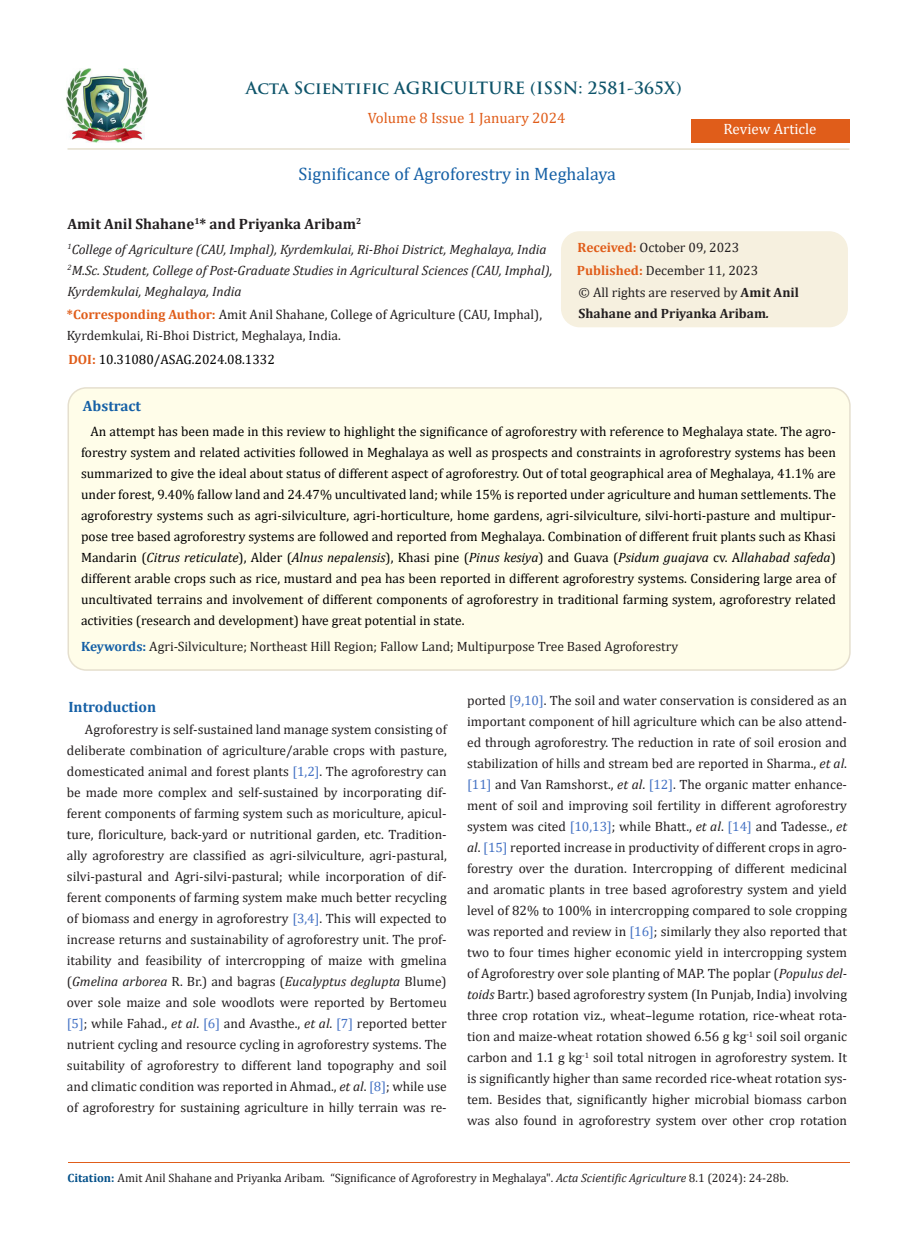
<style>
.page{position:relative;width:917px;height:1260px;background:#fff}
.page>*{position:absolute;margin:0;border:0;box-sizing:border-box;transform-origin:0 0}
.t1{font:18px "Cambria";color:#1560a6}
.t2{font:700 16.5px "Trajan Pro";color:#0e546a}
.t3{font:700 15px "Cambria";color:#231f20}
.t4{font:15px "Cambria";color:#e05d1a}
.t5{font:700 15px "Cambria";color:#1560a6}
.t6{font:15px "Cambria";color:#fff}
.t7{font:13.5px/21px "Cambria";color:#231f20;text-align:justify}
.t8{font:13.5px/21px "Cambria";color:#000;text-align:justify}
.t9{font:italic 13.5px/21px "Cambria";color:#231f20}
.t10{font:700 13.5px/21px "Cambria";color:#231f20}
.t11{font:12px "Cambria";color:#231f20}
.s1{font-weight:700;color:#e05d1a}
.s2{font-weight:400}
.s3{font-style:italic}
.s4{font-weight:700;color:#1560a6}
.s5{color:#4472c4}
.s6{font-weight:700;color:#035089}
</style>
<div class="page">
<img style="left:67px;top:68px;width:80px;height:74px">
<div style="left:690px;top:119px;width:159px;height:23px;background:#e05d1a"></div>
<div style="left:561px;top:232px;width:286px;height:95px;background:#f6f0df;border-radius:18px"></div>
<div style="left:561px;top:231px;width:286px;height:96px;border:2px solid #f6f0df;border-radius:18px"></div>
<div style="left:68px;top:388px;width:781px;height:282px;background:#fffde9;border-radius:18px"></div>
<div style="left:67px;top:387px;width:783px;height:284px;border:2px solid #e5dfce;border-radius:18px"></div>
<hr style="left:68px;top:1163px;width:781px;height:1px;background:#e05d1a">
<hr style="left:67px;top:148px;width:782px;height:2px;background:#e5dfce">
<p class="t2" style="left:246px;top:77px;width:437px">Acta Scientific AGRICULTURE (ISSN: 2581-365X)</p>
<p class="t4" style="left:368px;top:109px;width:199px">Volume 8 Issue 1 January 2024</p>
<p class="t6" style="left:723px;top:120px;width:94px">Review Article</p>
<p class="t1" style="left:298px;top:163px;width:319px">Significance of Agroforestry in Meghalaya</p>
<p class="t3" style="left:67px;top:214px;width:295px">Amit Anil Shahane<sup>1</sup>* and Priyanka Aribam<sup>2</sup></p>
<p class="t9" style="left:67px;top:238px;width:480px"><sup>1</sup>College of Agriculture (CAU, Imphal), Kyrdemkulai, Ri-Bhoi District, Meghalaya, India</p>
<p class="t9" style="left:67px;top:259px;width:486px"><sup>2</sup>M.Sc. Student, College of Post-Graduate Studies in Agricultural Sciences (CAU, Imphal),<br>Kyrdemkulai, Meghalaya, India</p>
<p class="t7" style="left:67px;top:304px;width:476px"><span class="s1">*Corresponding Author:</span> Amit Anil Shahane, College of Agriculture (CAU, Imphal),<br>Kyrdemkulai, Ri-Bhoi District, Meghalaya, India.</p>
<p class="t7" style="left:577px;top:237px;width:163px"><span class="s1">Received:</span> October 09, 2023</p>
<p class="t7" style="left:576px;top:260px;width:183px"><span class="s1">Published:</span> December 11, 2023</p>
<p class="t10" style="left:578px;top:281px;width:222px"><span class="s2">© All rights are reserved by</span> Amit Anil<br>Shahane and Priyanka Aribam<span class="s3">.</span></p>
<p class="t8" style="left:68px;top:349px;width:208px"><span class="s1">DOI:</span> 10.31080/ASAG.2024.08.1332</p>
<p class="t5" style="left:83px;top:396px;width:60px">Abstract</p>
<p class="t8" style="left:81px;top:421px;width:756px;text-indent:9px">An attempt has been made in this review to highlight the significance of agroforestry with reference to Meghalaya state. The agro&shy;forestry system and related activities followed in Meghalaya as well as prospects and constraints in agroforestry systems has been summarized to give the ideal about status of different aspect of agroforestry. Out of total geographical area of Meghalaya, 41.1% are under forest, 9.40% fallow land and 24.47% uncultivated land; while 15% is reported under agriculture and human settlements. The agroforestry systems such as agri-silviculture, agri-horticulture, home gardens, agri-silviculture, silvi-horti-pasture and multipur&shy;pose tree based agroforestry systems are followed and reported from Meghalaya. Combination of different fruit plants such as Khasi Mandarin (<span class="s3">Citrus reticulate</span>), Alder (<span class="s3">Alnus nepalensis</span>), Khasi pine (<span class="s3">Pinus kesiya</span>) and Guava (<span class="s3">Psidum guajava</span> cv. A<span class="s3">llahabad safeda</span>) different arable crops such as rice, mustard and pea has been reported in different agroforestry systems. Considering large area of uncultivated terrains and involvement of different components of agroforestry in traditional farming system, agroforestry related activities (research and development) have great potential in state.</p>
<p class="t7" style="left:81px;top:636px;width:598px"><span class="s4">Keywords:</span> Agri-Silviculture; Northeast Hill Region; Fallow Land; Multipurpose Tree Based Agroforestry</p>
<p class="t5" style="left:68px;top:696px;width:89px">Introduction</p>
<p class="t7" style="left:67px;top:719px;width:381px;text-indent:18px">Agroforestry is self-sustained land manage system consisting of deliberate combination of agriculture/arable crops with pasture, domesticated animal and forest plants <span class="s5">[1,2]</span>. The agroforestry can be made more complex and self-sustained by incorporating dif&shy;ferent components of farming system such as moriculture, apicul&shy;ture, floriculture, back-yard or nutritional garden, etc. Tradition&shy;ally agroforestry are classified as agri-silviculture, agri-pastural, silvi-pastural and Agri-silvi-pastural; while incorporation of dif&shy;ferent components of farming system make much better recycling of biomass and energy in agroforestry <span class="s5">[3,4]</span>. This will expected to increase returns and sustainability of agroforestry unit. The prof&shy;itability and feasibility of intercropping of maize with gmelina (<span class="s3">Gmelina arborea</span> R. Br.) and bagras (<span class="s3">Eucalyptus deglupta</span> Blume) over sole maize and sole woodlots were reported by Bertomeu <span class="s5">[5]</span>; while Fahad., <span class="s3">et al</span>. <span class="s5">[6]</span> and Avasthe., <span class="s3">et al</span>. <span class="s5">[7]</span> reported better nutrient cycling and resource cycling in agroforestry systems. The suitability of agroforestry to different land topography and soil and climatic condition was reported in Ahmad., <span class="s3">et al</span>. <span class="s5">[8]</span>; while use of agroforestry for sustaining agriculture in hilly terrain was re-</p>
<p class="t7" style="left:467px;top:690px;width:381px">ported <span class="s5">[9,10]</span>. The soil and water conservation is considered as an important component of hill agriculture which can be also attend&shy;ed through agroforestry. The reduction in rate of soil erosion and stabilization of hills and stream bed are reported in Sharma., <span class="s3">et al</span>. <span class="s5">[11]</span> and Van Ramshorst., <span class="s3">et al</span>. <span class="s5">[12]</span>. The organic matter enhance&shy;ment of soil and improving soil fertility in different agroforestry system was cited <span class="s5">[10,13]</span>; while Bhatt., <span class="s3">et al</span>. <span class="s5">[14]</span> and Tadesse., <span class="s3">et al</span>. <span class="s5">[15]</span> reported increase in productivity of different crops in agro&shy;forestry over the duration. Intercropping of different medicinal and aromatic plants in tree based agroforestry system and yield level of 82% to 100% in intercropping compared to sole cropping was reported and review in <span class="s5">[16]</span>; similarly they also reported that two to four times higher economic yield in intercropping system of Agroforestry over sole planting of MAP. The poplar (<span class="s3">Populus del&shy;toids</span> Bartr.) based agroforestry system (In Punjab, India) involving three crop rotation viz., wheat–legume rotation, rice-wheat rota&shy;tion and maize-wheat rotation showed 6.56 g kg<sup>-1</sup> soil soil organic carbon and 1.1 g kg<sup>-1</sup> soil total nitrogen in agroforestry system. It is significantly higher than same recorded rice-wheat rotation sys&shy;tem. Besides that, significantly higher microbial biomass carbon was also found in agroforestry system over other crop rotation</p>
<p class="t11" style="left:68px;top:1171px;width:722px"><span class="s6">Citation:</span> Amit Anil Shahane and Priyanka Aribam<span class="s3">.</span> “Significance of Agroforestry in Meghalaya". <span class="s3">Acta Scientific Agriculture</span> 8.1 (2024): 24-28b.</p>
</div>
